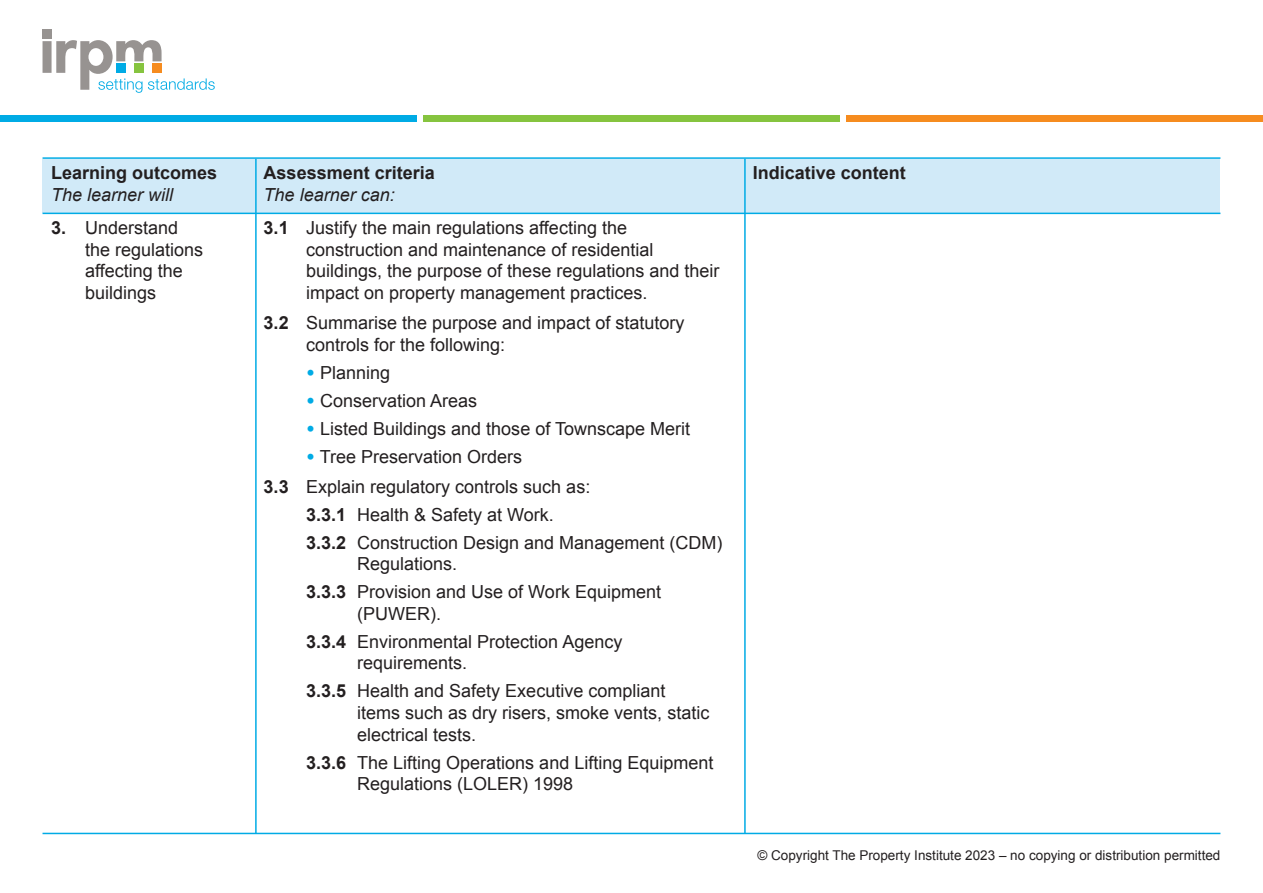
<style>
.page{position:relative;width:1263px;height:893px;background:#fff}
.page>*{position:absolute;margin:0;border:0;box-sizing:border-box;transform-origin:0 0}
.t1{font:18px/21.6px "Arial";color:#231f20}
.t2{font:700 18px "Arial";color:#231f20}
.t3{font:italic 18px "Arial";color:#231f20}
.t4{font:13.5px "Arial";color:#231f20}
.s1{font-weight:700}
.s2{font-weight:900;color:#00abe5}
</style>
<div class="page">
<div style="left:43px;top:30px;width:9px;height:9px;background:#979391"></div>
<svg style="left:43px;top:40px;width:172px;height:53px"></svg>
<div style="left:0;top:115px;width:417px;height:6px;background:#00abe5"></div>
<div style="left:423px;top:115px;width:417px;height:6px;background:#86c43f"></div>
<div style="left:846px;top:115px;width:417px;height:6px;background:#f68c1f"></div>
<div style="left:43px;top:159px;width:1177px;height:54px;background:#d1eaf8"></div>
<hr style="left:43px;top:213px;width:1177px;height:1px;background:#00abe5">
<hr style="left:255px;top:159px;width:2px;height:674px;background:#00abe5">
<hr style="left:43px;top:833px;width:1177px;height:1px;background:#00abe5">
<hr style="left:43px;top:157px;width:1177px;height:2px;background:#00abe5">
<hr style="left:744px;top:159px;width:2px;height:674px;background:#00abe5">
<p class="t2" style="left:51px;top:161px;width:168px">Learning outcomes</p>
<p class="t3" style="left:51px;top:183px;width:124px">The learner will</p>
<p class="t1" style="left:85px;top:217px;width:120px;text-indent:-34px"><span class="s1">3.</span> Understand the regulations affecting the buildings</p>
<p class="t1" style="left:306px;top:217px;width:415px;text-indent:-43px"><span class="s1">3.1</span> Justify the main regulations affecting the construction and maintenance of residential buildings, the purpose of these regulations and their impact on property management practices.</p>
<p class="t1" style="left:306px;top:312px;width:380px;text-indent:-43px"><span class="s1">3.2</span> Summarise the purpose and impact of statutory controls for the following:</p>
<p class="t1" style="left:306px;top:362px;width:86px"><span class="s2">•</span> Planning</p>
<p class="t1" style="left:306px;top:390px;width:173px"><span class="s2">•</span> Conservation Areas</p>
<p class="t1" style="left:306px;top:418px;width:385px"><span class="s2">•</span> Listed Buildings and those of Townscape Merit</p>
<p class="t1" style="left:264px;top:441px;width:328px;line-height:30.2px;text-indent:43px"><span class="s2">•</span> Tree Preservation Orders<br><span class="s1">3.3</span> Explain regulatory controls such as:</p>
<p class="t1" style="left:306px;top:501px;width:418px;line-height:27.9px"><span class="s1">3.3.1</span> Health &amp; Safety at Work.<br><span class="s1">3.3.2</span> Construction Design and Management (CDM)</p>
<p class="t1" style="left:306px;top:550px;width:356px;line-height:27.9px;text-indent:51px">Regulations.<br><span class="s1">3.3.3</span> Provision and Use of Work Equipment</p>
<p class="t1" style="left:306px;top:600px;width:318px;line-height:27.9px;text-indent:51px">(PUWER).<br><span class="s1">3.3.4</span> Environmental Protection Agency</p>
<p class="t1" style="left:306px;top:649px;width:361px;line-height:27.9px;text-indent:51px">requirements.<br><span class="s1">3.3.5</span> Health and Safety Executive compliant</p>
<p class="t1" style="left:357px;top:702px;width:354px">items such as dry risers, smoke vents, static electrical tests.</p>
<p class="t1" style="left:357px;top:752px;width:358px;text-indent:-51px"><span class="s1">3.3.6</span> The Lifting Operations and Lifting Equipment<br>Regulations (LOLER) 1998</p>
<p class="t2" style="left:264px;top:161px;width:173px">Assessment criteria</p>
<p class="t3" style="left:264px;top:183px;width:133px">The learner can:</p>
<p class="t2" style="left:753px;top:161px;width:155px">Indicative content</p>
<p class="t4" style="left:757px;top:847px;width:464px">© Copyright The Property Institute 2023 – no copying or distribution permitted</p>
</div>
